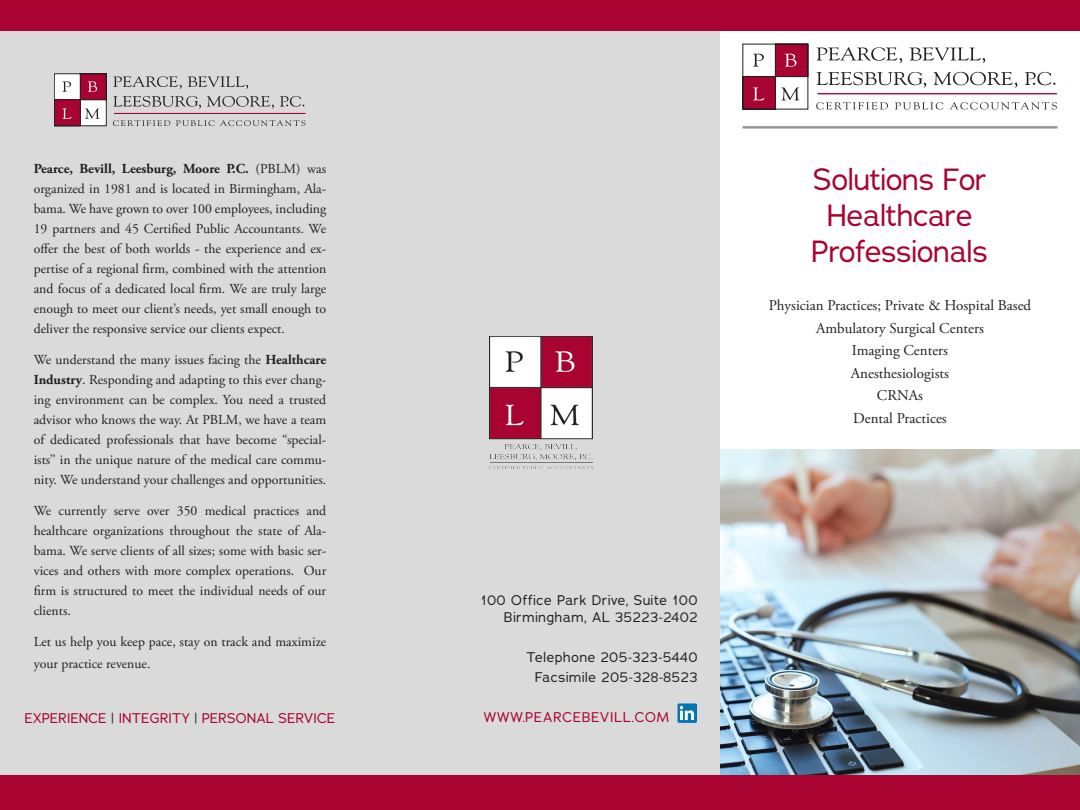
<style>
.page{position:relative;width:1080px;height:810px;background:#fff}
.page>*{position:absolute;margin:0;border:0;box-sizing:border-box;transform-origin:0 0}
.t1{font:30px "Adrianna";color:#a90332}
.t2{font:15px "Adobe Garamond Pro";color:#231f20}
.t3{font:13.75px/20px "Adobe Garamond Pro";color:#231f20;text-align:justify}
.t4{font:13.75px "Adrianna";letter-spacing:.05em;color:#231f20}
.t5{font:13.75px "Adrianna";letter-spacing:.02em;color:#a90332}
.t6{font:13.75px "Adrianna";letter-spacing:.065em;color:#a90332}
.s1{font-weight:700}
.s2{color:#231f20}
</style>
<div class="page">
<div style="left:0;top:12px;width:720px;height:784px;background:#dadada"></div>
<svg style="left:742px;top:44px;width:67px;height:66px"></svg>
<svg style="left:817px;top:47px;width:85px;height:16px"></svg>
<svg style="left:910px;top:47px;width:75px;height:16px"></svg>
<svg style="left:817px;top:72px;width:109px;height:16px"></svg>
<svg style="left:934px;top:72px;width:83px;height:16px"></svg>
<svg style="left:1025px;top:72px;width:31px;height:13px"></svg>
<svg style="left:816px;top:102px;width:72px;height:8px"></svg>
<svg style="left:895px;top:102px;width:48px;height:8px"></svg>
<svg style="left:950px;top:102px;width:107px;height:8px"></svg>
<hr style="left:818px;top:93px;width:239px;height:1px;background:#a90332">
<hr style="left:742px;top:126px;width:316px;height:3px;background:#969697">
<img style="left:720px;top:449px;width:360px;height:326px">
<div style="left:0;top:0;width:1080px;height:31px;background:#a90332"></div>
<div style="left:0;top:775px;width:1080px;height:35px;background:#a90332"></div>
<img style="left:678px;top:703px;width:19px;height:20px">
<svg style="left:54px;top:73px;width:53px;height:53px;background:#bc7589"></svg>
<svg style="left:113px;top:76px;width:69px;height:13px"></svg>
<svg style="left:188px;top:76px;width:60px;height:13px"></svg>
<svg style="left:113px;top:96px;width:88px;height:13px"></svg>
<svg style="left:207px;top:96px;width:67px;height:13px"></svg>
<svg style="left:280px;top:96px;width:25px;height:11px"></svg>
<svg style="left:113px;top:120px;width:57px;height:6px"></svg>
<svg style="left:176px;top:120px;width:129px;height:6px"></svg>
<hr style="left:114px;top:113px;width:191px;height:1px;background:#a90332">
<img style="left:489px;top:336px;width:104px;height:133px">
<p class="t3" style="left:34px;top:159px;width:294px"><span class="s1">Pearce, Bevill, Leesburg, Moore P.C.</span> (PBLM) was organized in 1981 and is located in Birmingham, Ala&shy;bama. We have grown to over 100 employees, including 19 partners and 45 Certified Public Accountants. We offer the best of both worlds - the experience and ex&shy;pertise of a regional firm, combined with the attention and focus of a dedicated local firm. We are truly large enough to meet our client’s needs, yet small enough to deliver the responsive service our clients expect.</p>
<p class="t3" style="left:34px;top:350px;width:294px">We understand the many issues facing the <span class="s1">Healthcare Industry</span>. Responding and adapting to this ever chang&shy;ing environment can be complex. You need a trusted advisor who knows the way. At PBLM, we have a team of dedicated professionals that have become “special&shy;ists’’ in the unique nature of the medical care commu&shy;nity. We understand your challenges and opportunities.</p>
<p class="t3" style="left:34px;top:501px;width:294px">We currently serve over 350 medical practices and healthcare organizations throughout the state of Ala&shy;bama. We serve clients of all sizes; some with basic ser&shy;vices and others with more complex operations. Our firm is structured to meet the individual needs of our clients.</p>
<p class="t3" style="left:34px;top:632px;width:294px;line-height:21.2px">Let us help you keep pace, stay on track and maximize your practice revenue.</p>
<p class="t5" style="left:25px;top:709px;width:312px">EXPERIENCE <span class="s2">|</span> INTEGRITY <span class="s2">|</span> PERSONAL SERVICE</p>
<p class="t4" style="left:481px;top:592px;width:218px">100 Office Park Drive, Suite 100</p>
<p class="t4" style="left:504px;top:608px;width:195px">Birmingham, AL 35223-2402</p>
<p class="t4" style="left:527px;top:648px;width:172px">Telephone 205-323-5440</p>
<p class="t4" style="left:535px;top:668px;width:164px">Facsimile 205-328-8523</p>
<p class="t6" style="left:484px;top:708px;width:187px">WWW.PEARCEBEVILL.COM</p>
<p class="t1" style="left:813px;top:160px;width:175px">Solutions For</p>
<p class="t1" style="left:827px;top:196px;width:147px">Healthcare</p>
<p class="t1" style="left:812px;top:232px;width:178px">Professionals</p>
<p class="t2" style="left:769px;top:297px;width:264px">Physician Practices; Private &amp; Hospital Based</p>
<p class="t2" style="left:816px;top:319px;width:169px">Ambulatory Surgical Centers</p>
<p class="t2" style="left:852px;top:342px;width:98px">Imaging Centers</p>
<p class="t2" style="left:851px;top:364px;width:100px">Anesthesiologists</p>
<p class="t2" style="left:877px;top:387px;width:48px">CRNAs</p>
<p class="t2" style="left:853px;top:409px;width:95px">Dental Practices</p>
</div>
